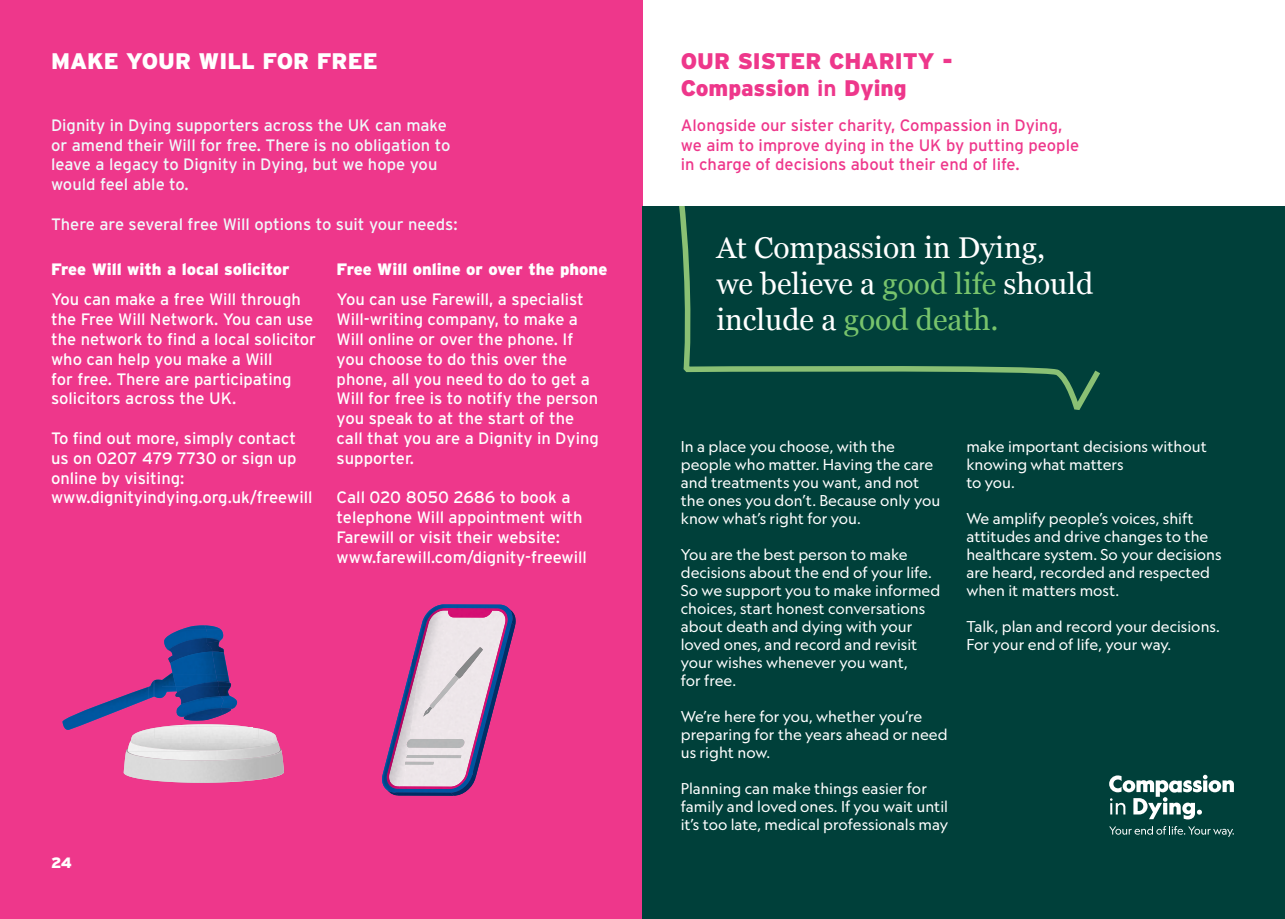
<style>
.page{position:relative;width:1285px;height:919px;background:#fff}
.page>*{position:absolute;margin:0;border:0;box-sizing:border-box;transform-origin:0 0}
.t1{font:30px/36px "Georgia";color:#fff}
.t2{font:900 22.5px/27px "Interstate";color:#ee378b}
.t3{font:900 22.5px "Interstate";color:#fff}
.t4{font:16.5px/19.8px "Interstate";color:#fff}
.t5{font:16.5px/19.8px "Interstate";color:#f0f9fb}
.t6{font:16.5px/19.8px "Interstate";color:#ee378b}
.t7{font:900 16.5px "Interstate";color:#fff}
.t8{font:15px/18px "Geograph";color:#fff}
.t9{font:900 15px "Interstate";color:#fff}
.s1{font-weight:900}
.s2{font-weight:900;color:#ee378b}
.s3{font-weight:700}
.s4{color:#78c46c}
</style>
<div class="page">
<div style="left:0;top:0;width:642px;height:918px;background:#ee378b"></div>
<div style="left:642px;top:206px;width:642px;height:712px;background:#00403a"></div>
<svg style="left:679px;top:206px;width:421px;height:204px"></svg>
<svg style="left:1109px;top:826px;width:124px;height:10px"></svg>
<svg style="left:1109px;top:774px;width:124px;height:45px"></svg>
<svg style="left:62px;top:625px;width:222px;height:158px"></svg>
<svg style="left:382px;top:604px;width:134px;height:191px"></svg>
<img style="left:439px;top:675px;width:20px;height:21px">
<img style="left:455px;top:647px;width:17px;height:31px">
<img style="left:429px;top:694px;width:14px;height:14px">
<img style="left:395px;top:792px;width:55px;height:3px">
<img style="left:472px;top:622px;width:43px;height:155px">
<img style="left:450px;top:774px;width:25px;height:21px">
<h2 class="t3" style="left:51px;top:48px;width:328px">MAKE YOUR WILL FOR FREE</h2>
<p class="t5" style="left:51px;top:115px;width:401px">Dignity in Dying supporters across the UK can make or amend their Will for free. There is no obligation to leave a legacy to Dignity in Dying, but we hope you would feel able to.</p>
<p class="t5" style="left:51px;top:214px;width:408px">There are several free Will options to suit your needs:</p>
<p class="t7" style="left:51px;top:260px;width:240px">Free Will with a local solicitor</p>
<p class="t4" style="left:336px;top:254px;width:281px;line-height:29.8px"><span class="s1">Free Will online or over the phone</span><span class="s2">e<br></span>You can use Farewill, a specialist</p>
<p class="t4" style="left:336px;top:309px;width:264px">Will-writing company, to make a<br>Will online or over the phone. If you choose to do this over the phone, all you need to do to get a<br>Will for free is to notify the person you speak to at the start of the call that you are a Dignity in Dying supporter.</p>
<p class="t4" style="left:336px;top:487px;width:252px">Call 020 8050 2686 to book a telephone Will appointment with<br>Farewill or visit their website: www.farewill.com/dignity-freewill</p>
<p class="t4" style="left:51px;top:289px;width:266px">You can make a free Will through the Free Will Network. You can use the network to find a local solicitor who can help you make a Will<br>for free. There are participating solicitors across the UK.</p>
<p class="t4" style="left:51px;top:428px;width:263px">To find out more, simply contact us on 0207 479 7730 or sign up online by visiting: www.dignityindying.org.uk/freewill</p>
<p class="t9" style="left:51px;top:853px;width:22px">24</p>
<h2 class="t2" style="left:680px;top:47px;width:274px">OUR SISTER CHARITY -<br>Compassion <span class="s3">in</span> Dying</h2>
<p class="t6" style="left:680px;top:115px;width:400px">Alongside our sister charity, Compassion in Dying, we aim to improve dying in the UK by putting people in charge of decisions about their end of life.</p>
<h1 class="t1" style="left:716px;top:228px;width:378px">At Compassion in Dying,<br>we believe a <span class="s4">good life</span> should include a <span class="s4">good death.</span></h1>
<p class="t8" style="left:680px;top:437px;width:261px">In a place you choose, with the people who matter. Having the care and treatments you want, and not the ones you don’t. Because only you know what’s right for you.</p>
<p class="t8" style="left:680px;top:545px;width:261px">You are the best person to make decisions about the end of your life.<br>So we support you to make informed choices, start honest conversations about death and dying with your loved ones, and record and revisit your wishes whenever you want,<br>for free.</p>
<p class="t8" style="left:680px;top:707px;width:268px">We’re here for you, whether you’re preparing for the years ahead or need us right now.</p>
<p class="t8" style="left:680px;top:779px;width:269px">Planning can make things easier for family and loved ones. If you wait until it’s too late, medical professionals may</p>
<p class="t8" style="left:966px;top:437px;width:242px">make important decisions without knowing what matters<br>to you.</p>
<p class="t8" style="left:966px;top:509px;width:257px">We amplify people’s voices, shift attitudes and drive changes to the healthcare system. So your decisions are heard, recorded and respected when it matters most.</p>
<p class="t8" style="left:966px;top:617px;width:255px">Talk, plan and record your decisions.<br>For your end of life, your way.</p>
</div>
